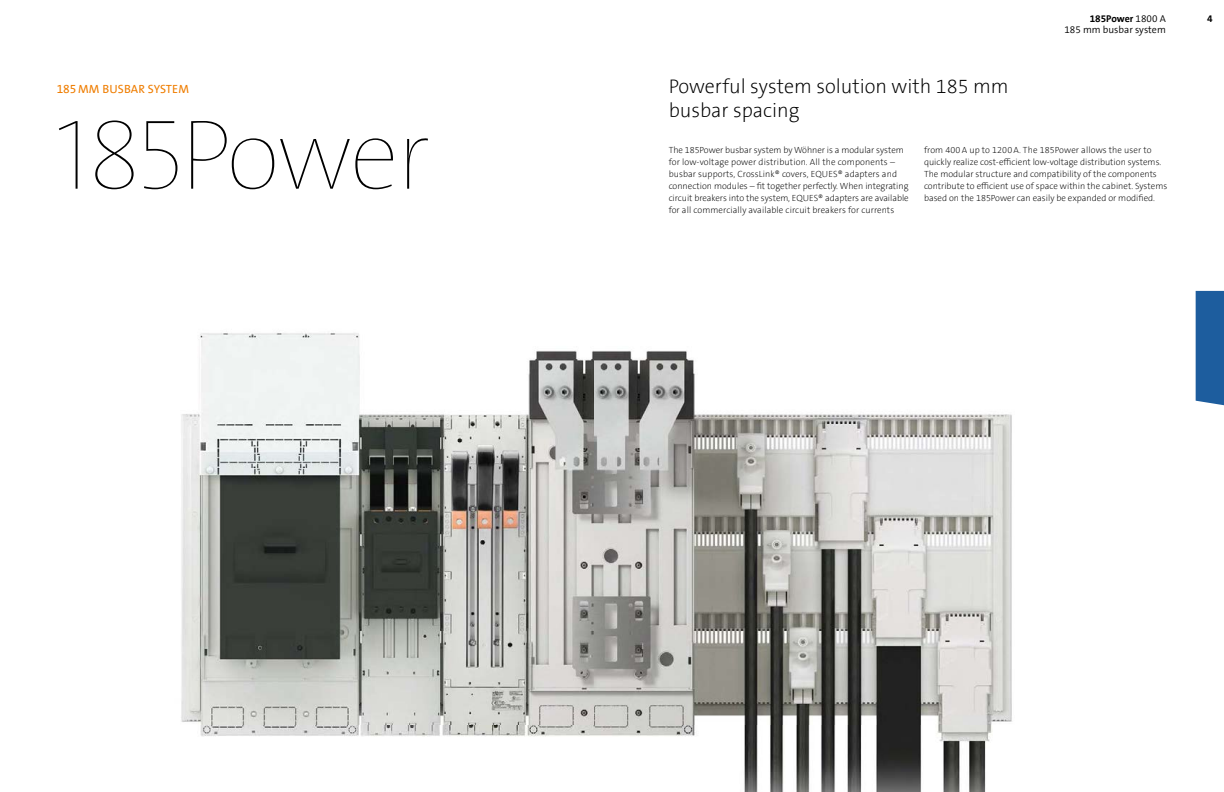
<style>
.page{position:relative;width:1224px;height:792px;background:#fff}
.page>*{position:absolute;margin:0;border:0;box-sizing:border-box;transform-origin:0 0}
.t1{font:100px "The Sans Hair H20";letter-spacing:-.03em;color:#000}
.t2{font:200 20px/24px "The Sans B Plus W2";color:#000}
.t3{font:12px "The Sans B Plus W5 Plain";color:#ef7d00}
.t4{font:300 10px "The Sans B Plus W4";color:#000}
.t5{font:700 10px "The Sans B Plus W7";color:#000}
.t6{font:10px "The Sans Basic E5 CH Bold";color:#000}
.t7{font:200 9px/12px "The Sans B Plus W2";color:#000}
.s1{font-family:"The Sans B Plus W4";font-weight:300}
</style>
<div class="page">
<img style="left:181px;top:333px;width:831px;height:459px">
<div style="left:1196px;top:291px;width:28px;height:114px;background:#1d5d9e"></div>
<h3 class="t3" style="left:57px;top:81px;width:134px">185 MM BUSBAR SYSTEM</h3>
<h1 class="t1" style="left:55px;top:91px;width:377px">185Power</h1>
<p class="t5" style="left:1090px;top:12px;width:78px">185Power <span class="s1">1800 A</span></p>
<p class="t6" style="left:1207px;top:12px;width:7px">4</p>
<p class="t4" style="left:1064px;top:23px;width:103px">185 mm busbar system</p>
<h2 class="t2" style="left:669px;top:74px;width:342px">Powerful system solution with 185 mm busbar spacing</h2>
<p class="t7" style="left:669px;top:144px;width:242px">The 185Power busbar system by Wöhner is a modular system for low-voltage power distribution. All the components – busbar supports, CrossLink® covers, EQUES® adapters and connection modules – fit together perfectly. When integrating circuit breakers into the system, EQUES® adapters are available for all commercially available circuit breakers for currents</p>
<p class="t7" style="left:924px;top:144px;width:245px">from 400A up to 1200A. The 185Power allows the user to quickly realize cost-efficient low-voltage distribution systems.<br>The modular structure and compatibility of the components contribute to efficient use of space within the cabinet. Systems based on the 185Power can easily be expanded or modified.</p>
</div>
